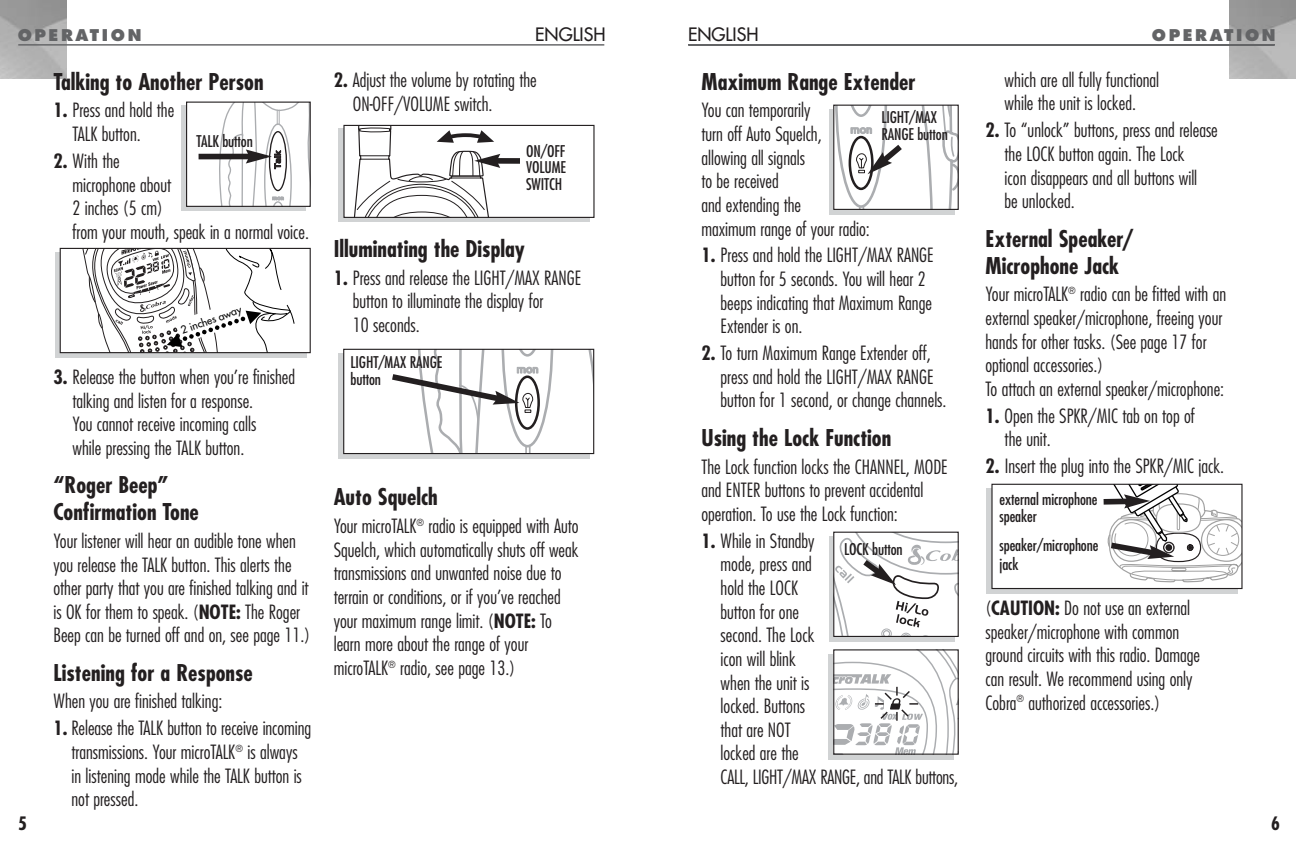
<style>
.page{position:relative;width:1296px;height:851px;background:#fff}
.page>*{position:absolute;margin:0;border:0;box-sizing:border-box;transform-origin:0 0}
.t1{font:700 condensed 22.5px/27px "Futura";color:#231f20}
.t2{font:300 condensed 19.12px/23.6px "Futura";color:#231f20}
.t3{font:18px "Futura";color:#231f20}
.t4{font:700 condensed 18px "Futura";color:#231f20}
.t5{font:condensed 15.75px/16.9px "Futura";letter-spacing:-.01em;color:#231f20}
.t6{font:800 15.75px "Futura";letter-spacing:.165em;color:#636466}
.t7{font:10.35px "Futura";color:#000}
.s1{font-weight:700}
</style>
<div class="page">
<hr style="left:18px;top:44px;width:586px;height:2px;background:#636466">
<hr style="left:688px;top:44px;width:587px;height:2px;background:#636466">
<div style="left:828px;top:654px;width:126px;height:105px;background:#d1d3d4"></div>
<div style="left:987px;top:488px;width:251px;height:105px;background:linear-gradient(to right,#d1d3d4,#d1d3d4)"></div>
<div style="left:829px;top:536px;width:125px;height:105px;background:#d1d3d4"></div>
<div style="left:992px;top:484px;width:250px;height:104px;background:#fff"></div>
<div style="left:991px;top:483px;width:252px;height:106px;border:1px solid #231f20"></div>
<svg style="left:1098px;top:484px;width:144px;height:99px"></svg>
<div style="left:833px;top:531px;width:126px;height:106px;border:1px solid #231f20"></div>
<svg style="left:834px;top:532px;width:124px;height:105px;background:#e8e7e8"></svg>
<svg style="left:835px;top:651px;width:122px;height:101px;background:#ececed"></svg>
<div style="left:833px;top:649px;width:126px;height:105px;border:1px solid #231f20"></div>
<div style="left:829px;top:109px;width:126px;height:105px;background:#d1d3d4"></div>
<div style="left:833px;top:105px;width:126px;height:105px;border:1px solid #231f20"></div>
<svg style="left:834px;top:105px;width:124px;height:104px;background:#e7e7e8"></svg>
<svg style="left:55px;top:252px;width:251px;height:106px;background:#c8cacb"></svg>
<svg style="left:62px;top:250px;width:244px;height:101px"></svg>
<div style="left:60px;top:248px;width:251px;height:105px;border:1px solid #231f20"></div>
<div style="left:182px;top:105px;width:124px;height:106px;background:#d1d3d4"></div>
<div style="left:187px;top:102px;width:123px;height:104px;background:#fff"></div>
<div style="left:186px;top:101px;width:125px;height:106px;border:1px solid #231f20"></div>
<div style="left:199px;top:154px;width:52px;height:5px;background:#231f20"></div>
<svg style="left:216px;top:102px;width:94px;height:104px"></svg>
<div style="left:339px;top:129px;width:251px;height:93px;background:#d1d3d4"></div>
<div style="left:344px;top:125px;width:250px;height:92px;background:#fff"></div>
<div style="left:343px;top:125px;width:252px;height:93px;border:1px solid #231f20"></div>
<div style="left:495px;top:158px;width:25px;height:6px;background:#231f20"></div>
<div style="left:339px;top:353px;width:251px;height:105px;background:linear-gradient(to right,#d1d3d4,#d1d3d4)"></div>
<div style="left:344px;top:349px;width:250px;height:104px;background:#fff"></div>
<div style="left:343px;top:349px;width:251px;height:105px;border:1px solid #231f20"></div>
<svg style="left:386px;top:349px;width:208px;height:104px"></svg>
<svg style="left:347px;top:125px;width:153px;height:93px"></svg>
<p class="t6" style="left:18px;top:28px;width:125px">OPERATION</p>
<p class="t1" style="left:53px;top:70px;width:212px">Talking to Another Person</p>
<p class="t2" style="left:73px;top:100px;width:103px;text-indent:-19px"><span class="s1">1.</span> Press and hold the<br>TALK button.</p>
<p class="t2" style="left:73px;top:150px;width:238px;text-indent:-19px"><span class="s1">2.</span> With the<br>microphone about<br>2 inches (5 cm)<br>from your mouth, speak in a normal voice.</p>
<p class="t5" style="left:197px;top:134px;width:58px">TALK button</p>
<p class="t7" style="left:179px;top:325px;width:65px;rotate:-19deg">2 inches away</p>
<p class="t4" style="left:18px;top:815px;width:10px">5</p>
<p class="t2" style="left:73px;top:366px;width:224px;text-indent:-19px"><span class="s1">3.</span> Release the button when you’re finished talking and listen for a response.<br>You cannot receive incoming calls<br>while pressing the TALK button.</p>
<p class="t1" style="left:53px;top:473px;width:147px">“Roger Beep”<br>Confirmation Tone</p>
<p class="t2" style="left:53px;top:530px;width:258px">Your listener will hear an audible tone when you release the TALK button. This alerts the other party that you are finished talking and it is OK for them to speak. (<span class="s1">NOTE:</span> The Roger Beep can be turned off and on, see page 11.)</p>
<p class="t1" style="left:53px;top:661px;width:201px">Listening for a Response</p>
<p class="t2" style="left:53px;top:690px;width:170px">When you are finished talking:</p>
<p class="t2" style="left:71px;top:717px;width:241px;text-indent:-18px"><span class="s1">1.</span> Release the TALK button to receive incoming transmissions. Your microTALK<sup>®</sup> is always in listening mode while the TALK button is not pressed.</p>
<p class="t3" style="left:535px;top:25px;width:72px">ENGLISH</p>
<p class="t2" style="left:353px;top:69px;width:185px;text-indent:-19px"><span class="s1">2.</span> Adjust the volume by rotating the<br>ON-OFF/VOLUME switch.</p>
<p class="t5" style="left:526px;top:143px;width:41px;text-align:justify">ON/OFF VOLUME SWITCH</p>
<p class="t1" style="left:334px;top:237px;width:193px">Illuminating the Display</p>
<p class="t2" style="left:353px;top:267px;width:230px;text-indent:-19px"><span class="s1">1.</span> Press and release the LIGHT/MAX RANGE button to illuminate the display for<br>10 seconds.</p>
<p class="t5" style="left:351px;top:355px;width:93px">LIGHT/MAX RANGE button</p>
<p class="t1" style="left:334px;top:485px;width:106px">Auto Squelch</p>
<p class="t2" style="left:334px;top:515px;width:246px">Your microTALK<sup>®</sup> radio is equipped with Auto Squelch, which automatically shuts off weak transmissions and unwanted noise due to terrain or conditions, or if you’ve reached your maximum range limit. (<span class="s1">NOTE:</span> To learn more about the range of your microTALK<sup>®</sup> radio, see page 13.)</p>
<p class="t3" style="left:688px;top:25px;width:72px">ENGLISH</p>
<p class="t6" style="left:1152px;top:28px;width:125px">OPERATION</p>
<p class="t1" style="left:701px;top:70px;width:216px">Maximum Range Extender</p>
<p class="t2" style="left:701px;top:100px;width:170px">You can temporarily<br>turn off Auto Squelch, allowing all signals<br>to be received<br>and extending the<br>maximum range of your radio:</p>
<p class="t2" style="left:721px;top:245px;width:215px;text-indent:-19px"><span class="s1">1.</span> Press and hold the LIGHT/MAX RANGE button for 5 seconds. You will hear 2 beeps indicating that Maximum Range<br>Extender is on.</p>
<p class="t2" style="left:721px;top:342px;width:228px;text-indent:-19px"><span class="s1">2.</span> To turn Maximum Range Extender off, press and hold the LIGHT/MAX RANGE button for 1 second, or change channels.</p>
<p class="t1" style="left:701px;top:426px;width:191px">Using the Lock Function</p>
<p class="t2" style="left:701px;top:456px;width:248px">The Lock function locks the CHANNEL, MODE and ENTER buttons to prevent accidental operation. To use the Lock function:</p>
<p class="t2" style="left:721px;top:530px;width:239px;text-indent:-19px"><span class="s1">1.</span> While in Standby<br>mode, press and<br>hold the LOCK<br>button for one<br>second. The Lock<br>icon will blink<br>when the unit is<br>locked. Buttons<br>that are NOT<br>locked are the<br>CALL, LIGHT/MAX RANGE, and TALK buttons,</p>
<p class="t5" style="left:881px;top:110px;width:68px">LIGHT/MAX<br>RANGE button</p>
<p class="t5" style="left:844px;top:541px;width:60px">LOCK button</p>
<p class="t2" style="left:1005px;top:69px;width:156px">which are all fully functional while the unit is locked.</p>
<p class="t2" style="left:1005px;top:120px;width:215px;text-indent:-19px"><span class="s1">2.</span> To “unlock” buttons, press and release the LOCK button again. The Lock<br>icon disappears and all buttons will<br>be unlocked.</p>
<p class="t1" style="left:986px;top:227px;width:150px">External Speaker/<br>Microphone Jack</p>
<p class="t2" style="left:986px;top:284px;width:242px">Your microTALK<sup>®</sup> radio can be fitted with an external speaker/microphone, freeing your hands for other tasks. (See page 17 for optional accessories.)<br>To attach an external speaker/microphone:</p>
<p class="t2" style="left:1005px;top:405px;width:192px;text-indent:-19px"><span class="s1">1.</span> Open the SPKR/MIC tab on top of the unit.</p>
<p class="t2" style="left:986px;top:455px;width:240px"><span class="s1">2.</span> Insert the plug into the SPKR/MIC jack.</p>
<p class="t5" style="left:1000px;top:492px;width:99px">external microphone speaker</p>
<p class="t5" style="left:1000px;top:536px;width:100px;line-height:19.3px">speaker/microphone jack</p>
<p class="t2" style="left:986px;top:597px;width:216px">(<span class="s1">CAUTION:</span> Do not use an external speaker/microphone with common ground circuits with this radio. Damage can result. We recommend using only Cobra<sup>®</sup> authorized accessories.)</p>
<p class="t4" style="left:1271px;top:815px;width:10px">6</p>
</div>
